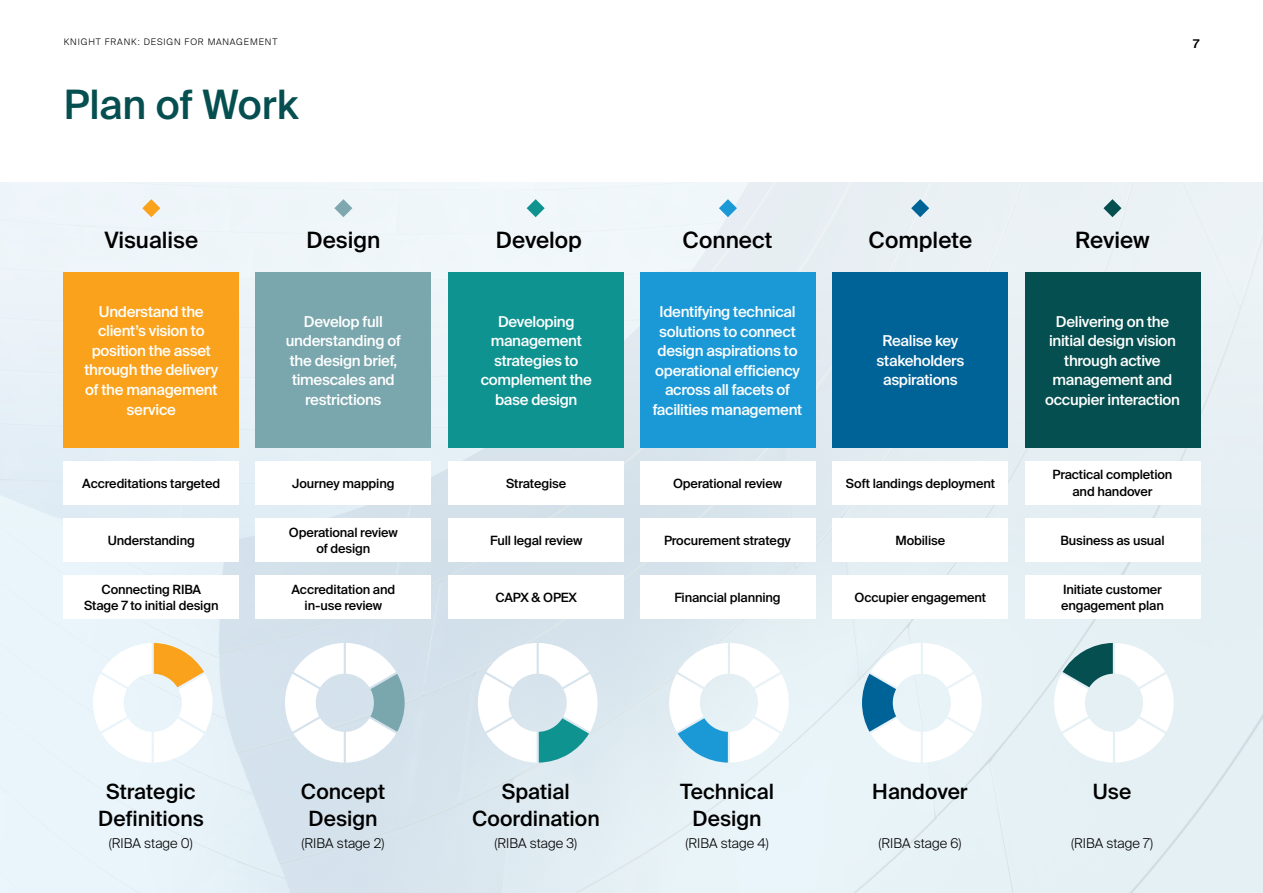
<style>
.page{position:relative;width:1263px;height:893px;background:#fff}
.page>*{position:absolute;margin:0;border:0;box-sizing:border-box;transform-origin:0 0}
.t1{font:500 40.5px "Suisse Intl";color:#064f50}
.t2{font:500 22.5px "Suisse Intl";color:#000}
.t3{font:500 21px/27px "Suisse Intl";color:#000;text-align:center}
.t4{font:500 15px/19.5px "Suisse Intl";letter-spacing:-.02em;color:#fff;text-align:center}
.t5{font:300 13.5px "Suisse Intl";color:#000}
.t6{font:500 12.75px/16.5px "Suisse Intl";letter-spacing:-.01em;color:#000;text-align:center}
.t7{font:600 12px "Suisse Intl";color:#000}
.t8{font:300 9px "Suisse Intl";letter-spacing:.1em;color:#000}
</style>
<div class="page">
<div style="left:0;top:182px;width:1263px;height:711px;background:linear-gradient(to right,#dfebf3,#e5f0f4)"></div>
<div style="left:0;top:182px;width:1263px;height:373px;background:linear-gradient(to bottom,#e9f1f5,#ddeaf1)"></div>
<div style="left:256px;top:273px;width:175px;height:175px;background:#7aa7ad"></div>
<svg style="left:285px;top:643px;width:120px;height:120px"></svg>
<div style="left:64px;top:272px;width:175px;height:176px;background:#faa21b"></div>
<svg style="left:93px;top:643px;width:120px;height:120px"></svg>
<div style="left:449px;top:273px;width:175px;height:175px;background:#0e9390"></div>
<svg style="left:478px;top:643px;width:119px;height:120px"></svg>
<div style="left:640px;top:273px;width:175px;height:175px;background:#1b99d7"></div>
<svg style="left:669px;top:643px;width:120px;height:120px"></svg>
<div style="left:833px;top:273px;width:175px;height:175px;background:#006398"></div>
<svg style="left:862px;top:643px;width:120px;height:120px"></svg>
<div style="left:1025px;top:273px;width:175px;height:175px;background:#064f50"></div>
<svg style="left:1054px;top:643px;width:120px;height:120px"></svg>
<svg style="left:334px;top:199px;width:18px;height:18px"></svg>
<svg style="left:142px;top:199px;width:18px;height:18px"></svg>
<svg style="left:719px;top:199px;width:18px;height:18px"></svg>
<svg style="left:527px;top:199px;width:18px;height:18px"></svg>
<svg style="left:911px;top:199px;width:18px;height:18px"></svg>
<svg style="left:1103px;top:199px;width:18px;height:18px"></svg>
<div style="left:256px;top:575px;width:175px;height:44px;background:#fff"></div>
<div style="left:64px;top:575px;width:175px;height:44px;background:#fff"></div>
<div style="left:256px;top:518px;width:175px;height:44px;background:#fff"></div>
<div style="left:64px;top:518px;width:175px;height:44px;background:#fff"></div>
<div style="left:256px;top:461px;width:175px;height:44px;background:#fff"></div>
<div style="left:64px;top:461px;width:175px;height:44px;background:#fff"></div>
<div style="left:449px;top:575px;width:175px;height:44px;background:#fff"></div>
<div style="left:449px;top:518px;width:175px;height:44px;background:#fff"></div>
<div style="left:449px;top:461px;width:175px;height:44px;background:#fff"></div>
<div style="left:640px;top:575px;width:175px;height:44px;background:#fff"></div>
<div style="left:640px;top:518px;width:175px;height:44px;background:#fff"></div>
<div style="left:640px;top:461px;width:175px;height:44px;background:#fff"></div>
<div style="left:833px;top:575px;width:175px;height:44px;background:#fff"></div>
<div style="left:833px;top:518px;width:175px;height:44px;background:#fff"></div>
<div style="left:833px;top:461px;width:175px;height:44px;background:#fff"></div>
<div style="left:1025px;top:575px;width:175px;height:44px;background:#fff"></div>
<div style="left:1025px;top:518px;width:175px;height:44px;background:#fff"></div>
<div style="left:1025px;top:461px;width:175px;height:44px;background:#fff"></div>
<p class="t8" style="left:64px;top:37px;width:215px">KNIGHT FRANK: DESIGN FOR MANAGEMENT</p>
<p class="t7" style="left:1193px;top:36px;width:8px">7</p>
<h1 class="t1" style="left:64px;top:82px;width:236px">Plan of Work</h1>
<h2 class="t2" style="left:104px;top:227px;width:95px">Visualise</h2>
<h2 class="t2" style="left:306px;top:227px;width:76px">Design</h2>
<h2 class="t2" style="left:496px;top:227px;width:88px">Develop</h2>
<h2 class="t2" style="left:682px;top:227px;width:92px">Connect</h2>
<h2 class="t2" style="left:868px;top:227px;width:105px">Complete</h2>
<h2 class="t2" style="left:1075px;top:227px;width:76px">Review</h2>
<p class="t4" style="left:84px;top:302px;width:135px">Understand the client’s vision to position the asset through the delivery of the management service</p>
<p class="t4" style="left:286px;top:312px;width:117px">Develop full understanding of the design brief, timescales and restrictions</p>
<p class="t4" style="left:481px;top:312px;width:113px">Developing management strategies to complement the base design</p>
<p class="t4" style="left:653px;top:302px;width:151px">Identifying technical solutions to connect design aspirations to operational efficiency across all facets of facilities management</p>
<p class="t4" style="left:876px;top:331px;width:89px">Realise key stakeholders aspirations</p>
<p class="t4" style="left:1045px;top:312px;width:136px">Delivering on the initial design vision through active management and occupier interaction</p>
<p class="t6" style="left:82px;top:475px;width:140px">Accreditations targeted</p>
<p class="t6" style="left:292px;top:475px;width:104px">Journey mapping</p>
<p class="t6" style="left:506px;top:475px;width:62px">Strategise</p>
<p class="t6" style="left:673px;top:475px;width:111px">Operational review</p>
<p class="t6" style="left:846px;top:475px;width:151px">Soft landings deployment</p>
<p class="t6" style="left:1052px;top:467px;width:121px">Practical completion and handover</p>
<p class="t6" style="left:108px;top:532px;width:89px">Understanding</p>
<p class="t6" style="left:289px;top:524px;width:111px">Operational review of design</p>
<p class="t6" style="left:490px;top:532px;width:94px">Full legal review</p>
<p class="t6" style="left:664px;top:532px;width:128px">Procurement strategy</p>
<p class="t6" style="left:895px;top:532px;width:51px">Mobilise</p>
<p class="t6" style="left:1060px;top:532px;width:106px">Business as usual</p>
<p class="t6" style="left:84px;top:581px;width:136px">Connecting RIBA<br>Stage 7 to initial design</p>
<p class="t6" style="left:292px;top:581px;width:105px">Accreditation and in-use review</p>
<p class="t6" style="left:495px;top:589px;width:83px">CAPX &amp; OPEX</p>
<p class="t6" style="left:674px;top:589px;width:108px">Financial planning</p>
<p class="t6" style="left:854px;top:589px;width:133px">Occupier engagement</p>
<p class="t6" style="left:1061px;top:581px;width:104px;text-align:left">Initiate customer engagement plan</p>
<h3 class="t3" style="left:98px;top:778px;width:107px">Strategic<br>Definitions</h3>
<p class="t5" style="left:109px;top:835px;width:86px">(RIBA stage 0)</p>
<h3 class="t3" style="left:301px;top:778px;width:86px">Concept<br>Design</h3>
<p class="t5" style="left:302px;top:835px;width:84px">(RIBA stage 2)</p>
<h3 class="t3" style="left:472px;top:778px;width:129px">Spatial<br>Coordination</h3>
<p class="t5" style="left:494px;top:835px;width:84px">(RIBA stage 3)</p>
<h3 class="t3" style="left:680px;top:778px;width:95px">Technical<br>Design</h3>
<p class="t5" style="left:685px;top:835px;width:85px">(RIBA stage 4)</p>
<h3 class="t3" style="left:872px;top:778px;width:97px">Handover</h3>
<p class="t5" style="left:878px;top:835px;width:85px">(RIBA stage 6)</p>
<h3 class="t3" style="left:1093px;top:778px;width:40px">Use</h3>
<p class="t5" style="left:1071px;top:835px;width:83px">(RIBA stage 7)</p>
</div>
